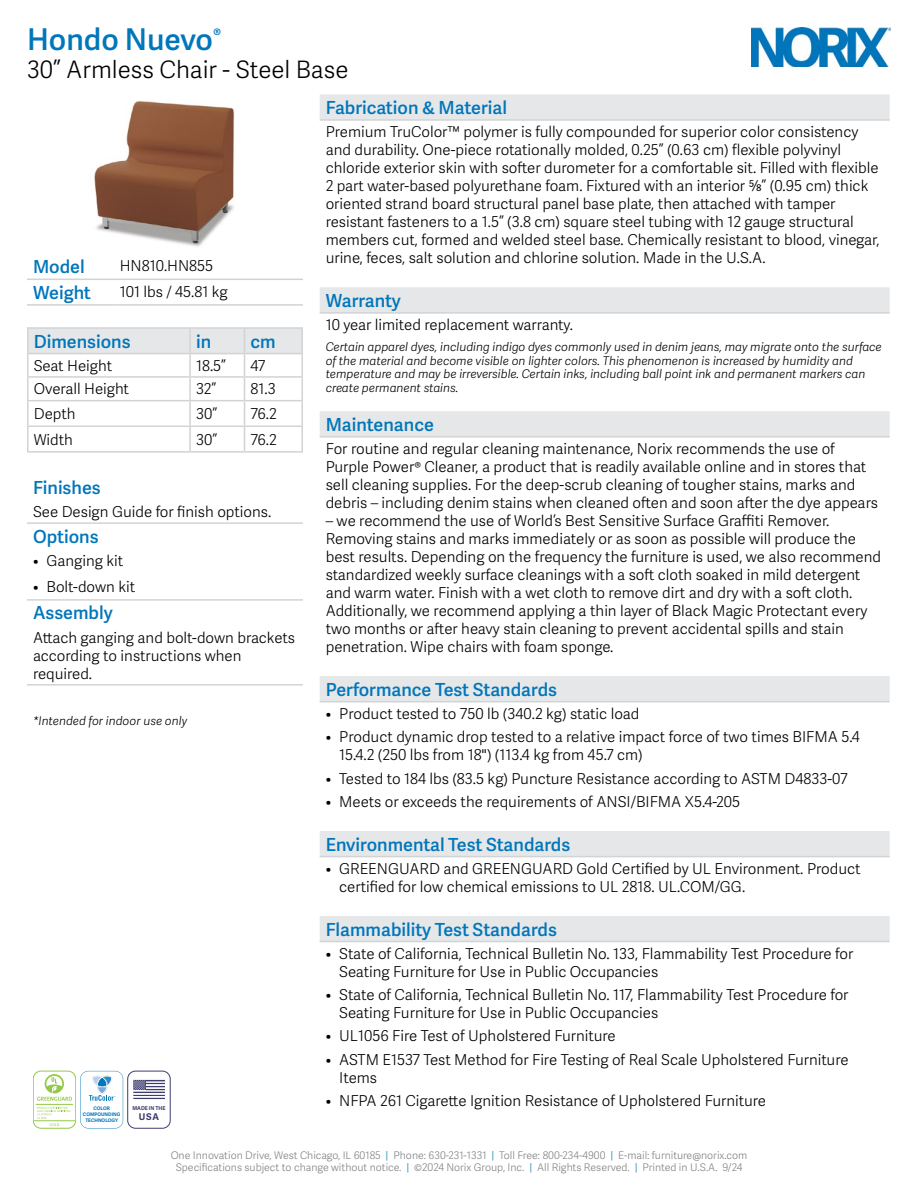
<style>
.page{position:relative;width:918px;height:1188px;background:#fff}
.page>*{position:absolute;margin:0;border:0;box-sizing:border-box;transform-origin:0 0}
.t1{font:600 30px "Adelle Sans";color:#0076bb}
.t2{font:300 24px "Adelle Sans";color:#000}
.t3{font:600 18px "Adelle Sans";color:#0076bb}
.t4{font:300 15px/18px "Adelle Sans";color:#000}
.t5{font:italic 300 12px/13.5px "Adelle Sans";color:#000}
.t6{font:300 10.5px/12px "Adelle Sans";color:#808285;text-align:center}
.t7{font:700 9.3px "Adelle Sans";color:#3e3d6f}
.t8{font:700 5.25px "Adelle Sans";color:#3e3d6f}
.t9{font:700 4.8px/5.8px "Adelle Sans";color:#0076bb;text-align:center}
.s1{color:#0076bb}
</style>
<div class="page">
<img style="left:752px;top:27px;width:139px;height:40px">
<svg style="left:320px;top:94px;width:570px;height:847px"></svg>
<hr style="left:320px;top:119px;width:570px;height:2px;background:#d1d3d4">
<hr style="left:320px;top:312px;width:570px;height:2px;background:#d1d3d4">
<hr style="left:320px;top:436px;width:570px;height:2px;background:#d1d3d4">
<hr style="left:320px;top:701px;width:570px;height:1px;background:#d1d3d4">
<hr style="left:320px;top:856px;width:570px;height:1px;background:#d1d3d4">
<hr style="left:320px;top:941px;width:570px;height:1px;background:#d1d3d4">
<hr style="left:27px;top:279px;width:87px;height:1px;background:#d1d3d4">
<hr style="left:114px;top:279px;width:189px;height:1px;background:#d1d3d4">
<hr style="left:27px;top:304px;width:87px;height:2px;background:#d1d3d4">
<hr style="left:114px;top:304px;width:189px;height:2px;background:#d1d3d4">
<img style="left:94px;top:101px;width:141px;height:146px">
<hr style="left:27px;top:327px;width:163px;height:2px;background:#d1d3d4">
<hr style="left:190px;top:327px;width:54px;height:2px;background:#d1d3d4">
<hr style="left:244px;top:327px;width:59px;height:2px;background:#d1d3d4">
<svg style="left:27px;top:329px;width:276px;height:122px"></svg>
<hr style="left:27px;top:451px;width:163px;height:2px;background:#d1d3d4">
<hr style="left:190px;top:451px;width:54px;height:2px;background:#d1d3d4">
<hr style="left:244px;top:451px;width:59px;height:2px;background:#d1d3d4">
<hr style="left:27px;top:522px;width:276px;height:2px;background:#d1d3d4">
<hr style="left:27px;top:599px;width:276px;height:2px;background:#d1d3d4">
<hr style="left:27px;top:684px;width:276px;height:2px;background:#d1d3d4">
<div style="left:127px;top:1071px;width:43px;height:57px;border:1px solid #3e3d6f;border-radius:8px"></div>
<svg style="left:133px;top:1080px;width:32px;height:19px"></svg>
<div style="left:33px;top:1071px;width:43px;height:57px;border:1px solid #94c947;border-radius:8px"></div>
<hr style="left:33px;top:1120px;width:43px;height:1px;background:#94c947">
<hr style="left:36px;top:1104px;width:37px;height:1px;background:#94c947">
<svg style="left:37px;top:1074px;width:35px;height:27px"></svg>
<svg style="left:37px;top:1107px;width:34px;height:19px"></svg>
<svg style="left:80px;top:1071px;width:43px;height:57px"></svg>
<h1 class="t1" style="left:27px;top:17px;width:196px">Hondo Nuevo<sup>®</sup></h1>
<h2 class="t2" style="left:27px;top:53px;width:323px">30” Armless Chair - Steel Base</h2>
<p class="t3" style="left:33px;top:254px;width:53px">Model</p>
<p class="t4" style="left:120px;top:256px;width:95px">HN810.HN855</p>
<p class="t3" style="left:33px;top:279px;width:60px">Weight</p>
<p class="t4" style="left:120px;top:282px;width:110px">101 lbs / 45.81 kg</p>
<p class="t3" style="left:34px;top:328px;width:98px">Dimensions</p>
<p class="t3" style="left:196px;top:328px;width:17px">in</p>
<p class="t3" style="left:250px;top:328px;width:27px">cm</p>
<p class="t4" style="left:34px;top:356px;width:80px">Seat Height</p>
<p class="t4" style="left:196px;top:356px;width:31px">18.5”</p>
<p class="t4" style="left:250px;top:356px;width:16px">47</p>
<p class="t4" style="left:34px;top:380px;width:97px">Overall Height</p>
<p class="t4" style="left:196px;top:380px;width:22px">32”</p>
<p class="t4" style="left:250px;top:380px;width:27px">81.3</p>
<p class="t4" style="left:34px;top:404px;width:43px">Depth</p>
<p class="t4" style="left:196px;top:404px;width:23px">30”</p>
<p class="t4" style="left:250px;top:404px;width:28px">76.2</p>
<p class="t4" style="left:34px;top:430px;width:41px">Width</p>
<p class="t4" style="left:196px;top:430px;width:23px">30”</p>
<p class="t4" style="left:250px;top:430px;width:28px">76.2</p>
<p class="t3" style="left:33px;top:474px;width:69px">Finishes</p>
<p class="t4" style="left:33px;top:502px;width:240px">See Design Guide for finish options.</p>
<p class="t3" style="left:33px;top:523px;width:67px">Options</p>
<p class="t4" style="left:33px;top:551px;width:92px">• Ganging kit</p>
<p class="t4" style="left:33px;top:577px;width:104px">• Bolt-down kit</p>
<p class="t3" style="left:33px;top:600px;width:81px">Assembly</p>
<p class="t4" style="left:33px;top:628px;width:264px">Attach ganging and bolt-down brackets according to instructions when required.</p>
<p class="t5" style="left:33px;top:714px;width:156px">*Intended for indoor use only</p>
<p class="t9" style="left:83px;top:1105px;width:39px">COLOR<br>COMPOUNDING<br>TECHNOLOGY</p>
<p class="t8" style="left:132px;top:1105px;width:35px">MADE IN THE</p>
<p class="t7" style="left:139px;top:1109px;width:21px">USA</p>
<p class="t3" style="left:326px;top:94px;width:183px">Fabrication &amp; Material</p>
<p class="t4" style="left:326px;top:122px;width:555px">Premium TruColor™ polymer is fully compounded for superior color consistency and durability. One-piece rotationally molded, 0.25” (0.63 cm) flexible polyvinyl chloride exterior skin with softer durometer for a comfortable sit. Filled with flexible 2 part water-based polyurethane foam. Fixtured with an interior 5/8” (0.95 cm) thick oriented strand board structural panel base plate, then attached with tamper resistant fasteners to a 1.5” (3.8 cm) square steel tubing with 12 gauge structural members cut, formed and welded steel base. Chemically resistant to blood, vinegar, urine, feces, salt solution and chlorine solution. Made in the U.S.A.</p>
<p class="t3" style="left:326px;top:287px;width:77px">Warranty</p>
<p class="t4" style="left:326px;top:315px;width:249px">10 year limited replacement warranty.</p>
<p class="t5" style="left:326px;top:340px;width:558px">Certain apparel dyes, including indigo dyes commonly used in denim jeans, may migrate onto the surface of the material and become visible on lighter colors. This phenomenon is increased by humidity and temperature and may be irreversible. Certain inks, including ball point ink and permanent markers can create permanent stains.</p>
<p class="t3" style="left:326px;top:411px;width:110px">Maintenance</p>
<p class="t4" style="left:326px;top:439px;width:554px">For routine and regular cleaning maintenance, Norix recommends the use of Purple Power® Cleaner, a product that is readily available online and in stores that sell cleaning supplies. For the deep-scrub cleaning of tougher stains, marks and debris – including denim stains when cleaned often and soon after the dye appears</p>
<p class="t4" style="left:326px;top:511px;width:557px">– we recommend the use of World’s Best Sensitive Surface Graffiti Remover.<br>Removing stains and marks immediately or as soon as possible will produce the best results. Depending on the frequency the furniture is used, we also recommend standardized weekly surface cleanings with a soft cloth soaked in mild detergent and warm water. Finish with a wet cloth to remove dirt and dry with a soft cloth.<br>Additionally, we recommend applying a thin layer of Black Magic Protectant every two months or after heavy stain cleaning to prevent accidental spills and stain penetration. Wipe chairs with foam sponge.</p>
<p class="t3" style="left:326px;top:676px;width:233px">Performance Test Standards</p>
<p class="t4" style="left:326px;top:704px;width:315px">• Product tested to 750 lb (340.2 kg) static load</p>
<p class="t4" style="left:339px;top:728px;width:522px;text-indent:-14px">• Product dynamic drop tested to a relative impact force of two times BIFMA 5.4<br>15.4.2 (250 lbs from 18") (113.4 kg from 45.7 cm)</p>
<p class="t4" style="left:326px;top:769px;width:524px">• Tested to 184 lbs (83.5 kg) Puncture Resistance according to ASTM D4833-07</p>
<p class="t4" style="left:326px;top:792px;width:416px">• Meets or exceeds the requirements of ANSI/BIFMA X5.4-205</p>
<p class="t3" style="left:326px;top:831px;width:246px">Environmental Test Standards</p>
<p class="t4" style="left:339px;top:859px;width:523px;text-indent:-14px">• GREENGUARD and GREENGUARD Gold Certified by UL Environment. Product certified for low chemical emissions to UL 2818. UL.COM/GG.</p>
<p class="t3" style="left:326px;top:916px;width:233px">Flammability Test Standards</p>
<p class="t4" style="left:339px;top:944px;width:516px;text-indent:-14px">• State of California, Technical Bulletin No. 133, Flammability Test Procedure for<br>Seating Furniture for Use in Public Occupancies</p>
<p class="t4" style="left:339px;top:985px;width:511px;text-indent:-14px">• State of California, Technical Bulletin No. 117, Flammability Test Procedure for<br>Seating Furniture for Use in Public Occupancies</p>
<p class="t4" style="left:326px;top:1027px;width:292px">• UL1056 Fire Test of Upholstered Furniture</p>
<p class="t4" style="left:339px;top:1050px;width:511px;text-indent:-14px">• ASTM E1537 Test Method for Fire Testing of Real Scale Upholstered Furniture<br>Items</p>
<p class="t4" style="left:326px;top:1091px;width:442px">• NFPA 261 Cigarette Ignition Resistance of Upholstered Furniture</p>
<p class="t6" style="left:171px;top:1148px;width:578px">One Innovation Drive, West Chicago, IL 60185 <span class="s1">|</span> Phone: 630-231-1331 <span class="s1">|</span> Toll Free: 800-234-4900 <span class="s1">|</span> E-mail: furniture@norix.com<br>Specifications subject to change without notice. <span class="s1">|</span> ©2024 Norix Group, Inc. <span class="s1">|</span> All Rights Reserved. <span class="s1">|</span> Printed in U.S.A. 9/24</p>
</div>
